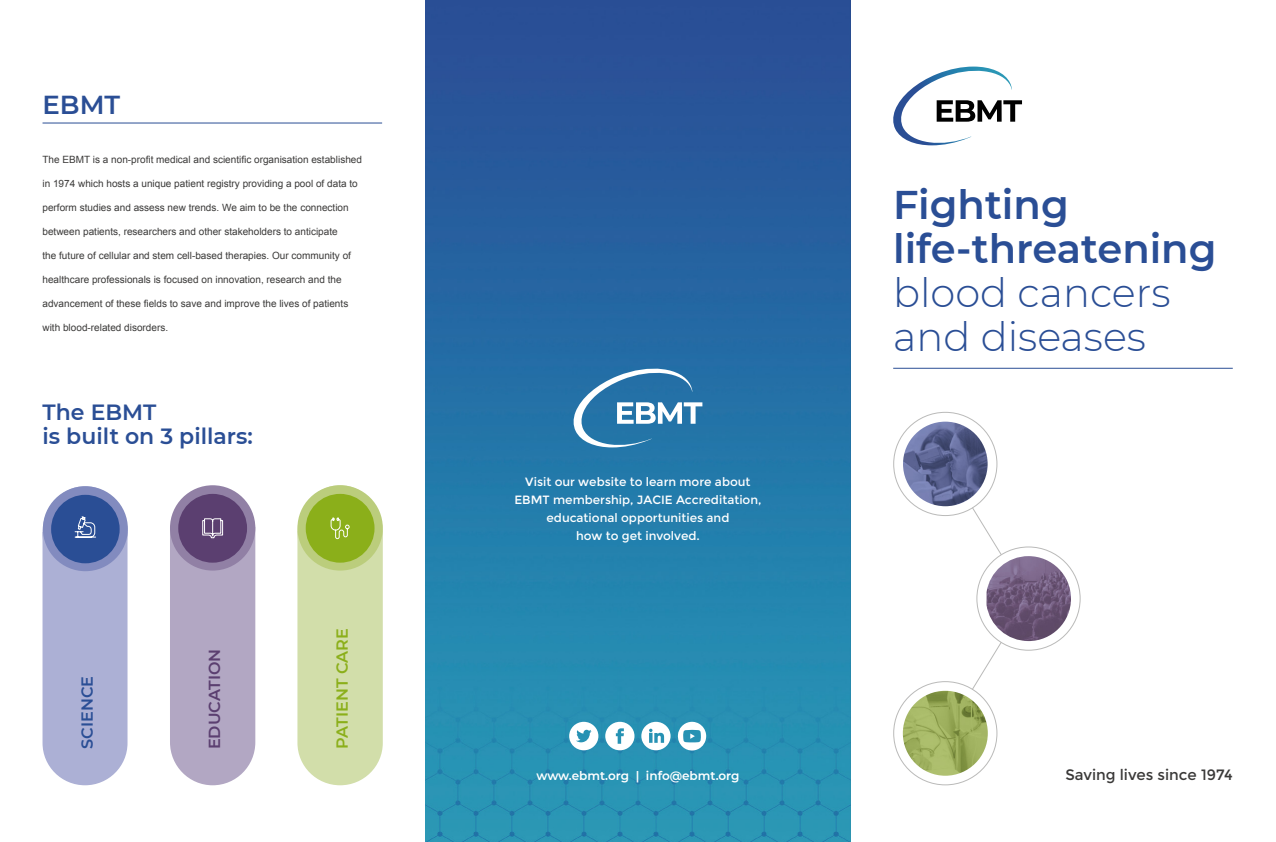
<style>
.page{position:relative;width:1276px;height:842px;background:#fff}
.page>*{position:absolute;margin:0;border:0;box-sizing:border-box;transform-origin:0 0}
.t1{font:600 40px/44px "Montserrat";color:#2a4e95}
.t2{font:300 40px/44px "Montserrat";color:#2a4e95}
.t3{font:600 26px "Montserrat";color:#2a4e95}
.t4{font:600 22px/24px "Montserrat";color:#2a4e95}
.t5{font:600 16px "Montserrat";color:#8baf1a}
.t6{font:600 16px "Montserrat";color:#5b3f70}
.t7{font:600 16px "Montserrat";color:#2a4e95}
.t8{font:15px "Montserrat";color:#3a3938}
.t9{font:12px/18px "Montserrat";color:#fff;text-align:center}
.t10{font:600 12px "Montserrat";color:#fff}
.t11{font:10px "Arial";color:#3a3938}
</style>
<div class="page">
<img style="left:903px;top:422px;width:84px;height:84px;border-radius:42px">
<img style="left:986px;top:556px;width:85px;height:85px">
<img style="left:903px;top:691px;width:84px;height:85px;border-radius:42px">
<img style="left:425px;top:0;width:425px;height:842px">
<svg style="left:893px;top:67px;width:129px;height:78px"></svg>
<hr style="left:43px;top:123px;width:339px;height:1px;background:#2a4e95">
<svg style="left:569px;top:722px;width:29px;height:28px"></svg>
<svg style="left:605px;top:722px;width:29px;height:28px"></svg>
<svg style="left:641px;top:722px;width:29px;height:28px"></svg>
<hr style="left:893px;top:368px;width:339px;height:1px;background:#2a4e95">
<svg style="left:573px;top:369px;width:129px;height:78px"></svg>
<svg style="left:970px;top:641px;width:32px;height:50px"></svg>
<svg style="left:971px;top:506px;width:31px;height:50px"></svg>
<div style="left:43px;top:486px;width:85px;height:85px;background:#828bbf;border-radius:50%"></div>
<div style="left:51px;top:495px;width:69px;height:68px;background:#2a4e95;border-radius:50%"></div>
<svg style="left:43px;top:516px;width:84px;height:269px"></svg>
<div style="left:297px;top:485px;width:86px;height:86px;background:#bbcd7c;border-radius:50%"></div>
<div style="left:306px;top:494px;width:68px;height:69px;background:#8baf1a;border-radius:50%"></div>
<svg style="left:297px;top:517px;width:86px;height:268px"></svg>
<div style="left:170px;top:485px;width:85px;height:86px;background:#9180a5;border-radius:50%"></div>
<div style="left:178px;top:494px;width:69px;height:69px;background:#5b3f70;border-radius:50%"></div>
<svg style="left:170px;top:518px;width:85px;height:267px"></svg>
<svg style="left:677px;top:722px;width:29px;height:29px"></svg>
<h2 class="t3" style="left:43px;top:86px;width:79px">EBMT</h2>
<p class="t11" style="left:43px;top:153px;width:321px">The EBMT is a non-profit medical and scientific organisation established</p>
<p class="t11" style="left:43px;top:177px;width:317px">in 1974 which hosts a unique patient registry providing a pool of data to</p>
<p class="t11" style="left:43px;top:201px;width:308px">perform studies and assess new trends. We aim to be the connection</p>
<p class="t11" style="left:43px;top:225px;width:297px">between patients, researchers and other stakeholders to anticipate</p>
<p class="t11" style="left:43px;top:249px;width:310px">the future of cellular and stem cell-based therapies. Our community of</p>
<p class="t11" style="left:43px;top:273px;width:301px">healthcare professionals is focused on innovation, research and the</p>
<p class="t11" style="left:43px;top:297px;width:307px">advancement of these fields to save and improve the lives of patients</p>
<p class="t11" style="left:43px;top:321px;width:127px">with blood-related disorders.</p>
<h3 class="t4" style="left:43px;top:399px;width:212px">The EBMT<br>is built on 3 pillars:</h3>
<h3 class="t7" style="left:76px;top:749px;width:74px;rotate:-90deg">SCIENCE</h3>
<h3 class="t6" style="left:203px;top:749px;width:102px;rotate:-90deg">EDUCATION</h3>
<h3 class="t5" style="left:331px;top:749px;width:122px;rotate:-90deg">PATIENT CARE</h3>
<p class="t9" style="left:514px;top:473px;width:249px">Visit our website to learn more about<br>EBMT membership, JACIE Accreditation, educational opportunities and<br>how to get involved.</p>
<p class="t10" style="left:536px;top:767px;width:204px">www.ebmt.org | info@ebmt.org</p>
<h1 class="t1" style="left:893px;top:181px;width:325px">Fighting life-threatening</h1>
<h1 class="t2" style="left:893px;top:269px;width:279px">blood cancers and diseases</h1>
<h3 class="t8" style="left:1065px;top:766px;width:169px">Saving lives since 1974</h3>
</div>
